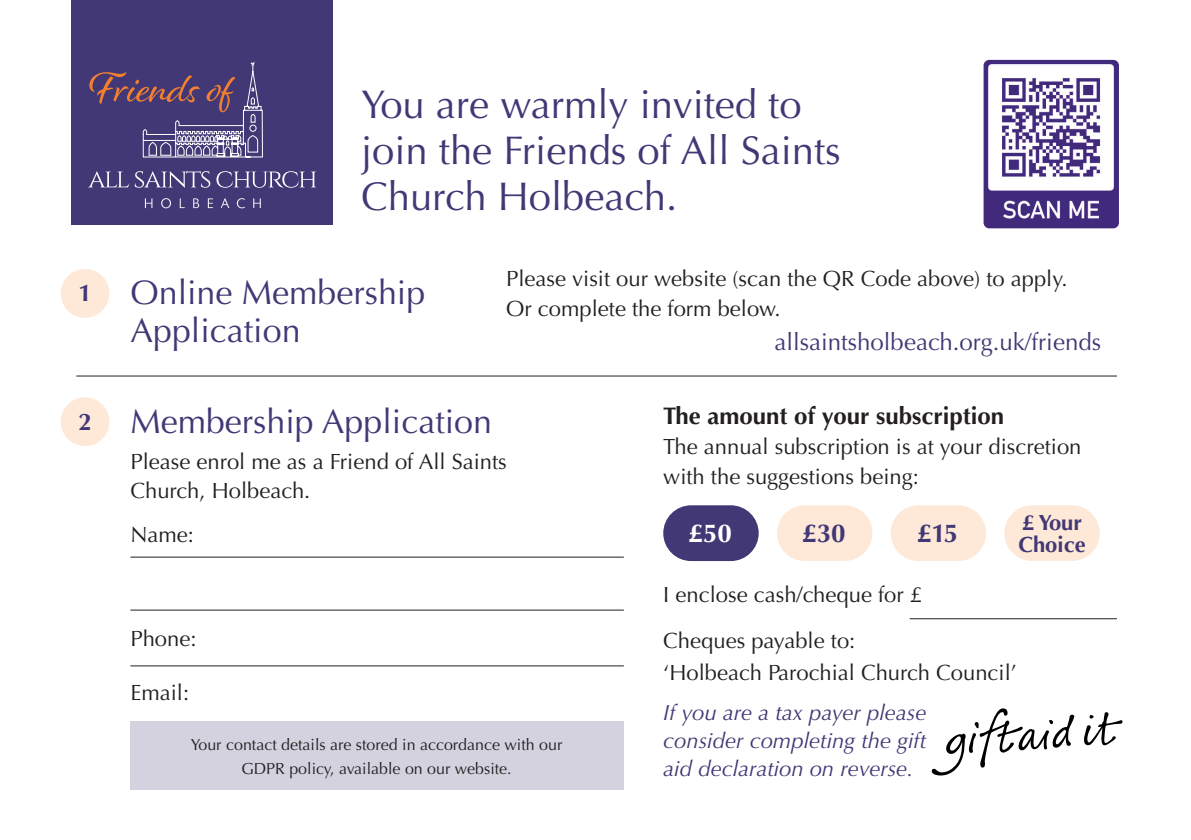
<style>
.page{position:relative;width:1191px;height:840px;background:#fff}
.page>*{position:absolute;margin:0;border:0;box-sizing:border-box;transform-origin:0 0}
.t1{font:40px/46px "Optima";color:#413875}
.t2{font:34px/38px "Optima";color:#413875}
.t3{font:700 26px "Optima";color:#413875}
.t4{font:700 26px "Optima";color:#fff}
.t5{font:24px "Optima";color:#413875}
.t6{font:700 24px "Optima";color:#231f20}
.t7{font:700 24px "Optima";color:#413875}
.t8{font:22px/30px "Optima";color:#231f20}
.t9{font:italic 22px/28px "Optima";color:#413875;text-align:justify}
.t10{font:700 22px/22px "Optima";color:#413875}
.t11{font:16px/24px "Optima";color:#231f20;text-align:center}
</style>
<div class="page">
<div style="left:61px;top:269px;width:48px;height:48px;background:#fee9d8;border-radius:50%"></div>
<div style="left:61px;top:397px;width:48px;height:49px;background:#fee9d8;border-radius:50%"></div>
<img style="left:983px;top:60px;width:136px;height:168px">
<hr style="left:76px;top:375px;width:1041px;height:1px;background:#231f20">
<hr style="left:130px;top:556px;width:494px;height:1px;background:#231f20">
<hr style="left:909px;top:618px;width:208px;height:1px;background:#231f20">
<hr style="left:130px;top:609px;width:494px;height:1px;background:#231f20">
<hr style="left:130px;top:665px;width:494px;height:1px;background:#231f20">
<div style="left:130px;top:720px;width:494px;height:68px;background:#d5d2e0"></div>
<svg style="left:931px;top:708px;width:191px;height:67px"></svg>
<div style="left:890px;top:505px;width:96px;height:55px;background:#fee9d8;border-radius:28px"></div>
<div style="left:777px;top:505px;width:95px;height:55px;background:#fee9d8;border-radius:28px"></div>
<div style="left:663px;top:505px;width:95px;height:55px;background:#413875;border-radius:28px"></div>
<div style="left:1004px;top:505px;width:95px;height:55px;background:#fee9d8;border-radius:28px"></div>
<div style="left:71px;top:0;width:262px;height:224px;background:#413875"></div>
<svg style="left:89px;top:171px;width:40px;height:16px"></svg>
<svg style="left:135px;top:171px;width:75px;height:17px"></svg>
<svg style="left:216px;top:171px;width:100px;height:17px"></svg>
<svg style="left:145px;top:198px;width:7px;height:10px"></svg>
<svg style="left:161px;top:198px;width:10px;height:10px"></svg>
<svg style="left:180px;top:198px;width:5px;height:10px"></svg>
<svg style="left:193px;top:198px;width:6px;height:10px"></svg>
<svg style="left:208px;top:198px;width:5px;height:10px"></svg>
<svg style="left:221px;top:198px;width:8px;height:10px"></svg>
<svg style="left:237px;top:198px;width:8px;height:10px"></svg>
<svg style="left:253px;top:198px;width:8px;height:10px"></svg>
<svg style="left:89px;top:62px;width:174px;height:96px"></svg>
<p class="t7" style="left:78px;top:279px;width:15px">1</p>
<p class="t7" style="left:78px;top:407px;width:15px">2</p>
<p class="t1" style="left:361px;top:82px;width:481px">You are warmly invited to join the Friends of All Saints<br>Church Holbeach.</p>
<p class="t2" style="left:130px;top:274px;width:296px">Online Membership<br>Application</p>
<p class="t8" style="left:506px;top:264px;width:563px">Please visit our website (scan the QR Code above) to apply.<br>Or complete the form below.</p>
<p class="t5" style="left:774px;top:328px;width:328px">allsaintsholbeach.org.uk/friends</p>
<p class="t2" style="left:130px;top:402px;width:363px">Membership Application</p>
<p class="t8" style="left:130px;top:446px;width:378px">Please enrol me as a Friend of All Saints</p>
<p class="t8" style="left:130px;top:475px;width:181px">Church, Holbeach.</p>
<p class="t8" style="left:130px;top:519px;width:65px">Name:</p>
<p class="t8" style="left:130px;top:623px;width:68px">Phone:</p>
<p class="t8" style="left:130px;top:677px;width:60px">Email:</p>
<p class="t11" style="left:191px;top:732px;width:373px">Your contact details are stored in accordance with our<br>GDPR policy, available on our website.</p>
<p class="t6" style="left:663px;top:401px;width:342px">The amount of your subscription</p>
<p class="t8" style="left:663px;top:431px;width:420px">The annual subscription is at your discretion with the suggestions being:</p>
<p class="t4" style="left:688px;top:517px;width:45px">£50</p>
<p class="t3" style="left:802px;top:517px;width:45px">£30</p>
<p class="t3" style="left:917px;top:517px;width:43px">£15</p>
<p class="t10" style="left:1018px;top:511px;width:69px">£ Your<br>Choice</p>
<p class="t8" style="left:663px;top:579px;width:260px">I enclose cash/cheque for £</p>
<p class="t8" style="left:663px;top:624px;width:355px;line-height:32px">Cheques payable to:<br>‘Holbeach Parochial Church Council’</p>
<p class="t9" style="left:663px;top:698px;width:264px">If you are a tax payer please consider completing the gift aid declaration on reverse.</p>
</div>
